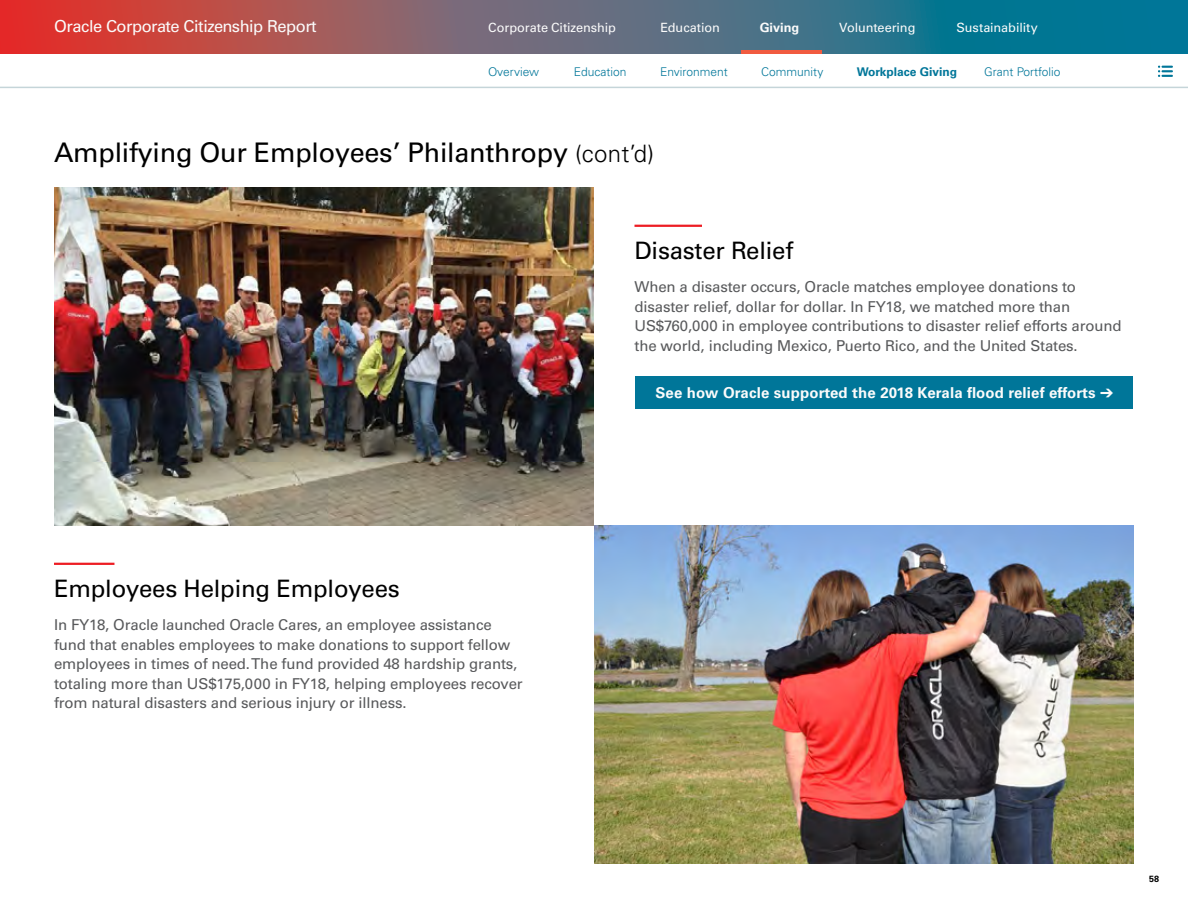
<style>
.page{position:relative;width:1188px;height:918px;background:#fff}
.page>*{position:absolute;margin:0;border:0;box-sizing:border-box;transform-origin:0 0}
.t1{font:27px "Univers LT Std";letter-spacing:-.01em;color:#000}
.t2{font:24px "Univers LT Std";letter-spacing:-.01em;color:#000}
.t3{font:16.5px "Univers LT Std";letter-spacing:-.025em;color:#fbfbfb}
.t4{font:15px/19.5px "Univers LT Std";letter-spacing:-.01em;color:#58595b}
.t5{font:700 15px "Univers LT Std";letter-spacing:.01em;color:#fbfbfb}
.t6{font:12.75px "Univers LT Std";letter-spacing:-.005em;color:#fbfbfb}
.t7{font:700 12.75px "Univers LT Std";letter-spacing:-.005em;color:#fbfbfb}
.t8{font:300 12px "Univers LT Std";color:#007699}
.t9{font:700 12px "Univers LT Std";color:#007699}
.t10{font:700 9px "Univers LT Std";color:#000}
.s1{font-weight:300;font-size:24px}
</style>
<div class="page">
<img style="left:594px;top:526px;width:540px;height:338px">
<img style="left:54px;top:188px;width:540px;height:338px">
<hr style="left:634px;top:225px;width:68px;height:2px;background:#ed1d24">
<div style="left:635px;top:376px;width:497px;height:32px;background:#007699"></div>
<hr style="left:54px;top:563px;width:60px;height:2px;background:#ed1d24">
<svg style="left:1158px;top:66px;width:15px;height:11px"></svg>
<hr style="left:0;top:87px;width:1188px;height:1px;background:#c5d5d9">
<svg style="left:0;top:0;width:1188px;height:54px;background:#686371"></svg>
<hr style="left:741px;top:51px;width:81px;height:3px;background:#f15b40">
<p class="t3" style="left:54px;top:16px;width:264px">Oracle Corporate Citizenship Report</p>
<p class="t6" style="left:488px;top:20px;width:129px">Corporate Citizenship</p>
<p class="t6" style="left:660px;top:20px;width:61px">Education</p>
<p class="t7" style="left:760px;top:20px;width:41px">Giving</p>
<p class="t6" style="left:839px;top:20px;width:78px">Volunteering</p>
<p class="t6" style="left:956px;top:20px;width:83px">Sustainability</p>
<p class="t8" style="left:488px;top:64px;width:53px">Overview</p>
<p class="t8" style="left:574px;top:64px;width:54px">Education</p>
<p class="t8" style="left:660px;top:64px;width:69px">Environment</p>
<p class="t8" style="left:761px;top:64px;width:64px">Community</p>
<p class="t9" style="left:857px;top:64px;width:102px">Workplace Giving</p>
<p class="t8" style="left:984px;top:64px;width:78px">Grant Portfolio</p>
<h1 class="t1" style="left:54px;top:136px;width:602px">Amplifying Our Employees’ Philanthropy <span class="s1">(cont’d)</span></h1>
<h2 class="t2" style="left:634px;top:237px;width:161px">Disaster Relief</h2>
<p class="t4" style="left:634px;top:277px;width:489px">When a disaster occurs, Oracle matches employee donations to disaster relief, dollar for dollar. In FY18, we matched more than US$760,000 in employee contributions to disaster relief efforts around the world, including Mexico, Puerto Rico, and the United States.</p>
<p class="t5" style="left:656px;top:383px;width:442px">See how Oracle supported the 2018 Kerala food relief efforts</p>
<h2 class="t2" style="left:54px;top:575px;width:347px">Employees Helping Employees</h2>
<p class="t4" style="left:54px;top:615px;width:470px">In FY18, Oracle launched Oracle Cares, an employee assistance fund that enables employees to make donations to support fellow employees in times of need. The fund provided 48 hardship grants, totaling more than US$175,000 in FY18, helping employees recover from natural disasters and serious injury or illness.</p>
<p class="t10" style="left:1149px;top:874px;width:12px">58</p>
</div>
